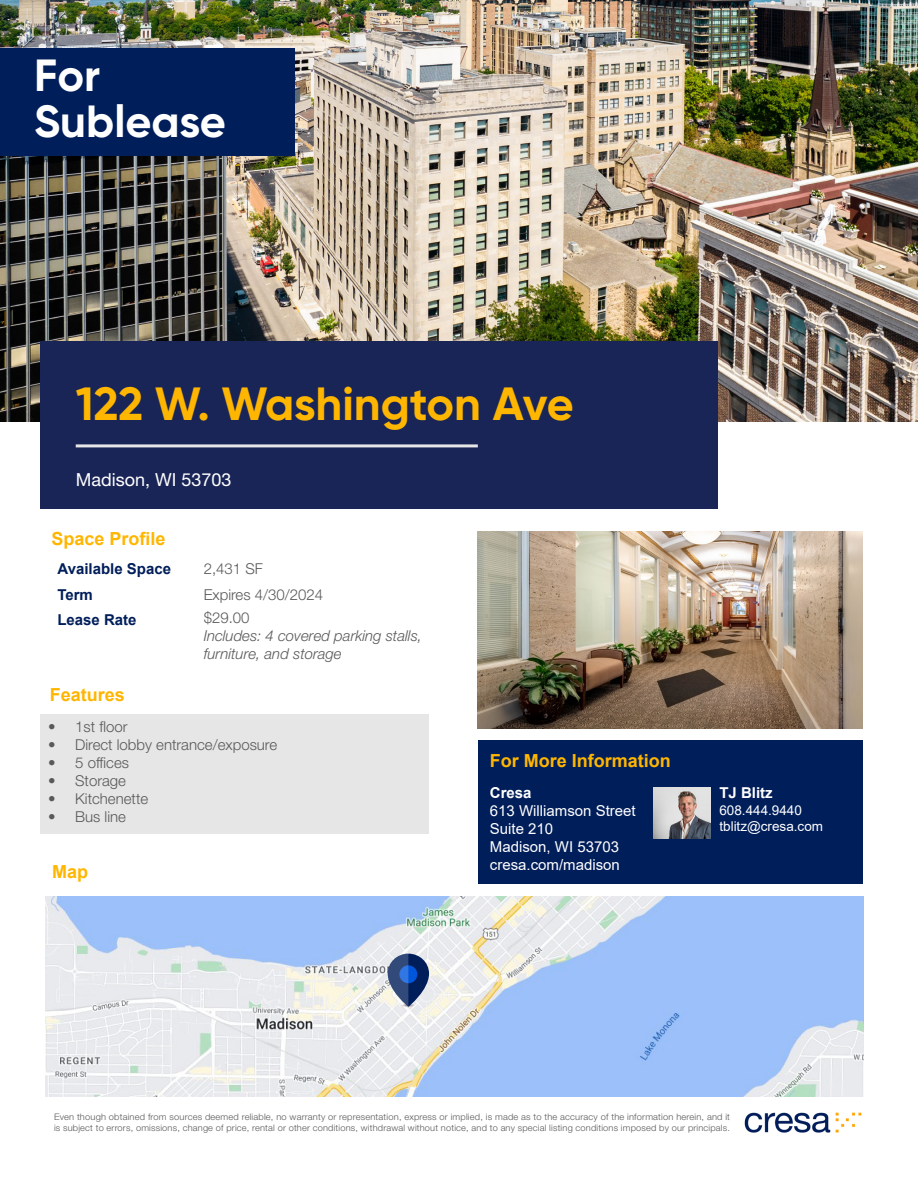
<style>
.page{position:relative;width:918px;height:1188px;background:#fff}
.page>*{position:absolute;margin:0;border:0;box-sizing:border-box;transform-origin:0 0}
.Building_Name{font:700 46.5px "Gilroy";color:#ffb600}
.t1{font:700 45px "Gilroy";color:#fff}
.t2{font:700 18px "Arial";color:#ffb600}
.Building_Address{font:18px "Helvetica Neue LT Std";color:#fff}
.t3{font:300 15px "Helvetica Neue LT Std";color:#595959}
.Text_White{font:15px "Arial";color:#fff}
.t4{font:italic 300 15px "Helvetica Neue LT Std";color:#595959}
.t5{font:700 15px "Arial";color:#001e5a}
.Text_White-2{font:700 15px "Arial";color:#fff}
.Text_White-3{font:13.5px "Arial";color:#fff}
.t6{font:300 9px/10.5px "Helvetica Neue LT Std";letter-spacing:.02em;color:#595959}
</style>
<div class="page">
<div style="left:40px;top:714px;width:389px;height:119px;background:#e6e6e6"></div>
<div style="left:478px;top:741px;width:385px;height:143px;background:#001e5a"></div>
<img style="left:0;top:0;width:918px;height:421px">
<img style="left:45px;top:896px;width:819px;height:201px">
<img style="left:744px;top:1112px;width:118px;height:21px">
<img style="left:654px;top:787px;width:57px;height:52px">
<div style="left:0;top:48px;width:295px;height:108px;background:#001e5a"></div>
<div style="left:40px;top:341px;width:678px;height:168px;background:#1a2557"></div>
<hr style="left:76px;top:444px;width:402px;height:3px;background:#e6e6e6">
<svg style="left:388px;top:954px;width:41px;height:53px"></svg>
<div style="left:399px;top:965px;width:18px;height:18px;background:#0056da;border-radius:50%"></div>
<svg style="left:388px;top:954px;width:20px;height:53px"></svg>
<img style="left:478px;top:532px;width:385px;height:197px">
<p class="t1" style="left:34px;top:47px;width:68px">For</p>
<p class="t1" style="left:34px;top:93px;width:193px">Sublease</p>
<p class="Building_Name" style="left:76px;top:375px;width:499px">122 W. Washington Ave</p>
<p class="Building_Address" style="left:76px;top:468px;width:157px">Madison, WI 53703</p>
<p class="t2" style="left:51px;top:526px;width:116px">Space Profile</p>
<p class="t5" style="left:57px;top:559px;width:115px">Available Space</p>
<p class="t3" style="left:204px;top:560px;width:61px">2,431 SF</p>
<p class="t5" style="left:57px;top:584px;width:37px">Term</p>
<p class="t3" style="left:204px;top:585px;width:121px">Expires 4/30/2024</p>
<p class="t5" style="left:57px;top:609px;width:81px">Lease Rate</p>
<p class="t3" style="left:204px;top:609px;width:47px">$29.00</p>
<p class="t4" style="left:204px;top:627px;width:220px">Includes: 4 covered parking stalls,</p>
<p class="t4" style="left:204px;top:645px;width:140px">furniture, and storage</p>
<p class="t2" style="left:50px;top:682px;width:77px">Features</p>
<p class="t3" style="left:48px;top:717px;width:81px">• 1st floor</p>
<p class="t3" style="left:48px;top:735px;width:231px">• Direct lobby entrance/exposure</p>
<p class="t3" style="left:48px;top:753px;width:82px">• 5 offices</p>
<p class="t3" style="left:48px;top:771px;width:79px">• Storage</p>
<p class="t3" style="left:48px;top:789px;width:102px">• Kitchenette</p>
<p class="t3" style="left:48px;top:807px;width:79px">• Bus line</p>
<p class="t2" style="left:52px;top:859px;width:37px">Map</p>
<p class="t2" style="left:490px;top:748px;width:183px">For More Information</p>
<p class="Text_White-2" style="left:490px;top:783px;width:43px">Cresa</p>
<p class="Text_White" style="left:490px;top:801px;width:147px">613 Williamson Street</p>
<p class="Text_White" style="left:490px;top:819px;width:65px">Suite 210</p>
<p class="Text_White" style="left:490px;top:837px;width:131px">Madison, WI 53703</p>
<p class="Text_White" style="left:490px;top:855px;width:132px">cresa.com/madison</p>
<p class="Text_White-2" style="left:719px;top:783px;width:55px">TJ Blitz</p>
<p class="Text_White-3" style="left:719px;top:801px;width:84px">608.444.9440</p>
<p class="Text_White-3" style="left:719px;top:817px;width:105px">tblitz@cresa.com</p>
<p class="t6" style="left:54px;top:1111px;width:678px">Even though obtained from sources deemed reliable, no warranty or representation, express or implied, is made as to the accuracy of the information herein, and it is subject to errors, omissions, change of price, rental or other conditions, withdrawal without notice, and to any special listing conditions imposed by our principals.</p>
</div>
